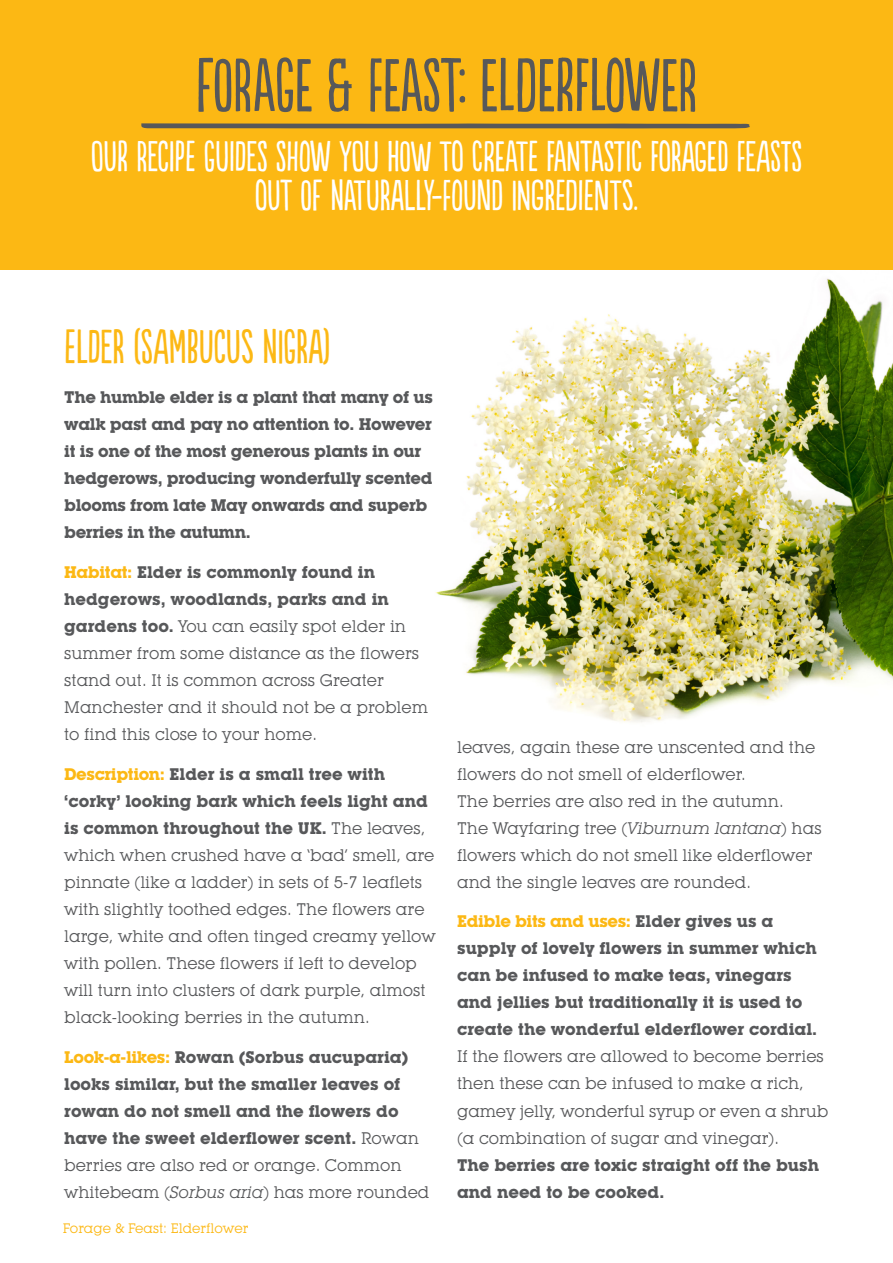
<style>
.page{position:relative;width:893px;height:1263px;background:#fff}
.page>*{position:absolute;margin:0;border:0;box-sizing:border-box;transform-origin:0 0}
.t1{font:828px "Populaire";color:#57585a;scale:.09 1}
.t2{font:70.5px "Populaire";color:#57585a}
.t3{font:45px "Populaire";color:#fcb814}
.t4{font:40.5px/39px "Populaire";color:#fff;text-align:center}
.t5{font:16.5px/27px "Lubalin Graph IT Cby BT";color:#57585a}
.t6{font:700 16.5px/27px "Lubalin Graph IT Cby BT";color:#57585a}
.t7{font:700 16.5px/27px "Lubalin Graph IT Cby BT";letter-spacing:-.02em;color:#57585a}
.t8{font:13.5px "Lubalin Graph IT Cby BT";color:#fcb814}
.s1{font-weight:700;color:#fcb814}
.s2{font-weight:700}
.s3{color:#fcb814}
.s4{font-weight:400}
.s5{font-weight:400;font-style:italic}
.s6{font-style:italic}
</style>
<div class="page">
<img style="left:385px;top:269px;width:508px;height:454px">
<div style="left:0;top:0;width:893px;height:269px;background:#fcb814"></div>
<p class="t2" style="left:196px;top:48px;width:503px">FORAGE &amp; FEAST: ELDERFLOWER</p>
<p class="t4" style="left:91px;top:139px;width:713px">OUR RECIPE GUIDES SHOW YOU HOW TO CREATE FANTASTIC FORAGED FEASTS<br>OUT OF NATURALLY-FOUND INGREDIENTS.</p>
<p class="t1" style="left:16px;top:131px;width:119px;rotate:-90deg">I</p>
<p class="t3" style="left:64px;top:323px;width:268px">ELDER (SAMBUCUS NIGRA)</p>
<p class="t7" style="left:64px;top:384px;width:370px">The humble elder is a plant that many of us walk past and pay no attention to. However it is one of the most generous plants in our hedgerows, producing wonderfully scented blooms from late May onwards and superb berries in the autumn.</p>
<p class="t5" style="left:64px;top:558px;width:365px"><span class="s1">Habitat:</span> <span class="s2">Elder is commonly found in hedgerows, woodlands, parks and in gardens too.</span> You can easily spot elder in summer from some distance as the flowers stand out. It is common across Greater Manchester and it should not be a problem to find this close to your home.</p>
<p class="t5" style="left:64px;top:760px;width:373px"><span class="s1">Description:</span> <span class="s2">Elder is a small tree with ‘corky’ looking bark which feels light and is common throughout the UK.</span> The leaves, which when crushed have a ‘bad’ smell, are pinnate (like a ladder) in sets of 5-7 leaflets with slightly toothed edges. The flowers are large, white and often tinged creamy yellow with pollen. These flowers if left to develop will turn into clusters of dark purple, almost black-looking berries in the autumn.</p>
<p class="t6" style="left:64px;top:1043px;width:367px"><span class="s3">Look-a-likes:</span> Rowan (Sorbus aucuparia) looks similar, but the smaller leaves of rowan do not smell and the flowers do have the sweet elderflower scent. <span class="s4">Rowan berries are also red or orange. Common whitebeam (</span><span class="s5">Sorbus aria</span><span class="s4">) has more rounded</span></p>
<p class="t8" style="left:63px;top:1220px;width:187px">Forage &amp; Feast: Elderflower</p>
<p class="t5" style="left:457px;top:733px;width:366px">leaves, again these are unscented and the flowers do not smell of elderflower.<br>The berries are also red in the autumn.<br>The Wayfaring tree (<span class="s6">Viburnum lantana</span>) has flowers which do not smell like elderflower and the single leaves are rounded.</p>
<p class="t6" style="left:457px;top:908px;width:373px"><span class="s3">Edible bits and uses:</span> Elder gives us a supply of lovely flowers in summer which can be infused to make teas, vinegars and jellies but traditionally it is used to create the wonderful elderflower cordial.<br><span class="s4">If the flowers are allowed to become berries then these can be infused to make a rich, gamey jelly, wonderful syrup or even a shrub (a combination of sugar and vinegar).<br></span>The berries are toxic straight off the bush and need to be cooked.</p>
</div>
